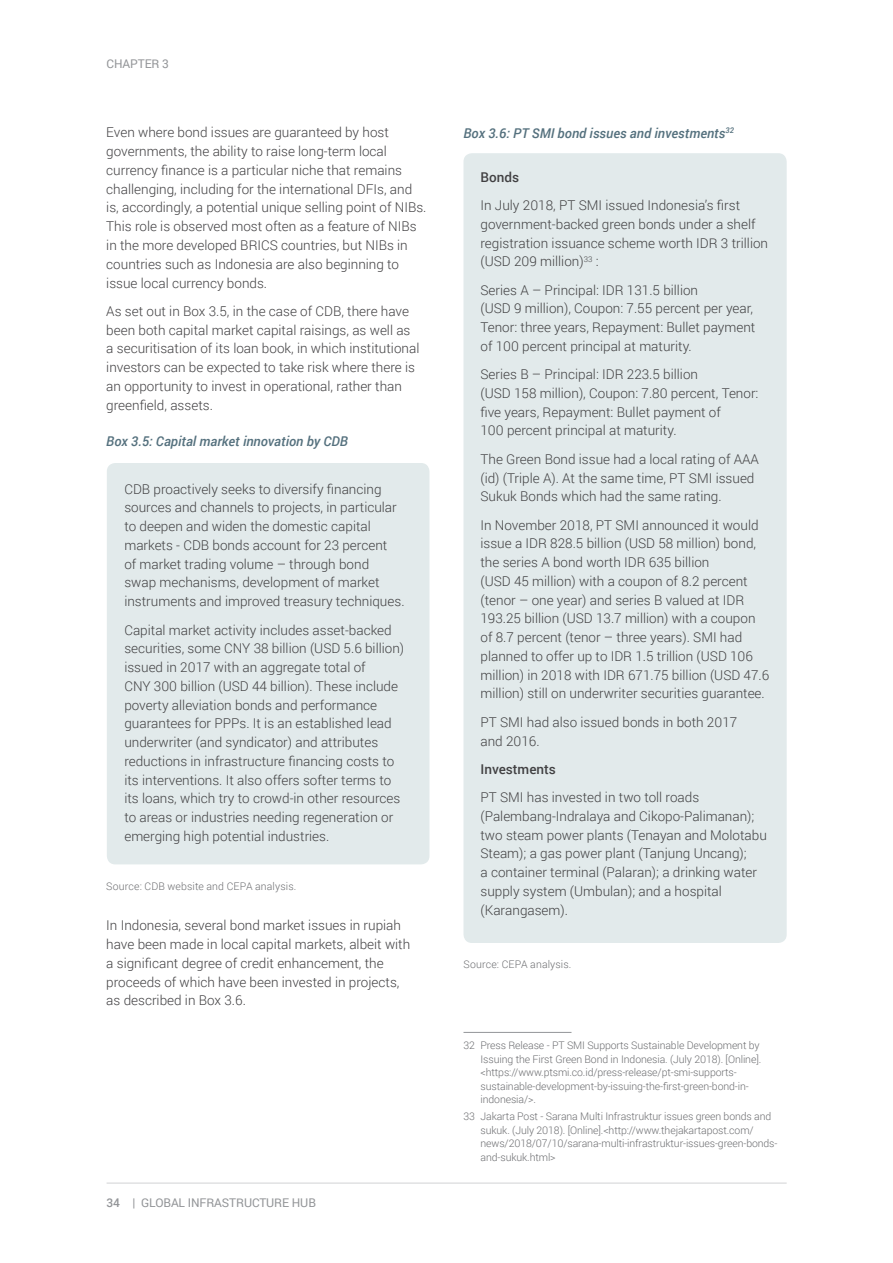
<style>
.page{position:relative;width:893px;height:1263px;background:#fff}
.page>*{position:absolute;margin:0;border:0;box-sizing:border-box;transform-origin:0 0}
.t1{font:300 13.5px/18.8px "Roboto";color:#414042}
.t2{font:italic 500 13.5px "Roboto";color:#55717e}
.t3{font:500 13.5px "Roboto";color:#414042}
.t4{font:12px "Roboto";letter-spacing:-.01em;color:#939598}
.t5{font:300 10.5px/13.5px "Roboto";letter-spacing:-.01em;color:#6d6e71}
.t6{font:300 10.5px "Roboto";letter-spacing:.01em;color:#6d6e71}
.s1{font-weight:500}
</style>
<div class="page">
<div style="left:107px;top:463px;width:322px;height:401px;background:#e2eaeb;border-radius:9px"></div>
<div style="left:463px;top:153px;width:324px;height:790px;background:#e2eaeb;border-radius:9px"></div>
<hr style="left:463px;top:1032px;width:108px;height:1px;background:#939598">
<hr style="left:107px;top:1183px;width:680px;height:1px;background:#d1d3d4">
<p class="t4" style="left:107px;top:56px;width:64px">CHAPTER 3</p>
<p class="t1" style="left:106px;top:123px;width:322px">Even where bond issues are guaranteed by host governments, the ability to raise long-term local currency finance is a particular niche that remains challenging, including for the international DFIs, and is, accordingly, a potential unique selling point of NIBs.<br>This role is observed most often as a feature of NIBs in the more developed BRICS countries, but NIBs in countries such as Indonesia are also beginning to issue local currency bonds.</p>
<p class="t1" style="left:106px;top:301px;width:315px">As set out in Box 3.5, in the case of CDB, there have been both capital market capital raisings, as well as a securitisation of its loan book, in which institutional investors can be expected to take risk where there is an opportunity to invest in operational, rather than greenfield, assets.</p>
<p class="t2" style="left:106px;top:432px;width:243px">Box 3.5: Capital market innovation by CDB</p>
<p class="t1" style="left:124px;top:479px;width:282px">CDB proactively seeks to diversify financing sources and channels to projects, in particular to deepen and widen the domestic capital markets - CDB bonds account for 23 percent<br>of market trading volume – through bond<br>swap mechanisms, development of market instruments and improved treasury techniques.</p>
<p class="t1" style="left:124px;top:620px;width:281px">Capital market activity includes asset-backed securities, some CNY 38 billion (USD 5.6 billion) issued in 2017 with an aggregate total of<br>CNY 300 billion (USD 44 billion). These include poverty alleviation bonds and performance guarantees for PPPs. It is an established lead underwriter (and syndicator) and attributes reductions in infrastructure financing costs to its interventions. It also offers softer terms to its loans, which try to crowd-in other resources to areas or industries needing regeneration or emerging high potential industries.</p>
<p class="t6" style="left:106px;top:879px;width:192px">Source: CDB website and CEPA analysis.</p>
<p class="t1" style="left:106px;top:916px;width:305px">In Indonesia, several bond market issues in rupiah have been made in local capital markets, albeit with a significant degree of credit enhancement, the proceeds of which have been invested in projects, as described in Box 3.6.</p>
<p class="t4" style="left:107px;top:1194px;width:211px"><span class="s1">34</span> | GLOBAL INFRASTRUCTURE HUB</p>
<p class="t2" style="left:463px;top:123px;width:272px">Box 3.6: PT SMI bond issues and investments<sup>32</sup></p>
<p class="t3" style="left:480px;top:167px;width:40px">Bonds</p>
<p class="t1" style="left:480px;top:195px;width:289px">In July 2018, PT SMI issued Indonesia’s first government-backed green bonds under a shelf registration issuance scheme worth IDR 3 trillion (USD 209 million)<sup>33</sup> :</p>
<p class="t1" style="left:480px;top:280px;width:276px">Series A – Principal: IDR 131.5 billion<br>(USD 9 million), Coupon: 7.55 percent per year, Tenor: three years, Repayment: Bullet payment of 100 percent principal at maturity.</p>
<p class="t1" style="left:480px;top:365px;width:279px">Series B – Principal: IDR 223.5 billion<br>(USD 158 million), Coupon: 7.80 percent, Tenor: five years, Repayment: Bullet payment of<br>100 percent principal at maturity.</p>
<p class="t1" style="left:480px;top:449px;width:280px">The Green Bond issue had a local rating of AAA (id) (Triple A). At the same time, PT SMI issued<br>Sukuk Bonds which had the same rating.</p>
<p class="t1" style="left:480px;top:515px;width:290px">In November 2018, PT SMI announced it would issue a IDR 828.5 billion (USD 58 million) bond, the series A bond worth IDR 635 billion<br>(USD 45 million) with a coupon of 8.2 percent (tenor – one year) and series B valued at IDR 193.25 billion (USD 13.7 million) with a coupon of 8.7 percent (tenor – three years). SMI had planned to offer up to IDR 1.5 trillion (USD 106 million) in 2018 with IDR 671.75 billion (USD 47.6 million) still on underwriter securities guarantee.</p>
<p class="t1" style="left:480px;top:712px;width:258px">PT SMI had also issued bonds in both 2017 and 2016.</p>
<p class="t3" style="left:480px;top:759px;width:77px">Investments</p>
<p class="t1" style="left:480px;top:787px;width:288px">PT SMI has invested in two toll roads (Palembang-Indralaya and Cikopo-Palimanan); two steam power plants (Tenayan and Molotabu Steam); a gas power plant (Tanjung Uncang);<br>a container terminal (Palaran); a drinking water supply system (Umbulan); and a hospital (Karangasem).</p>
<p class="t6" style="left:463px;top:957px;width:109px">Source: CEPA analysis.</p>
<p class="t5" style="left:480px;top:1038px;width:282px;text-indent:-17px">32 Press Release - PT SMI Supports Sustainable Development by Issuing the First Green Bond in Indonesia. (July 2018). [Online]. &lt;https://www.ptsmi.co.id/press-release/pt-smi-supports&shy;sustainable-development-by-issuing-the-first-green-bond-in&shy;indonesia/&gt;.</p>
<p class="t5" style="left:480px;top:1109px;width:299px;text-indent:-17px">33 Jakarta Post - Sarana Multi Infrastruktur issues green bonds and sukuk. (July 2018). [Online].&lt;http://www.thejakartapost.com/ news/2018/07/10/sarana-multi-infrastruktur-issues-green-bonds&shy;and-sukuk.html&gt;</p>
</div>
